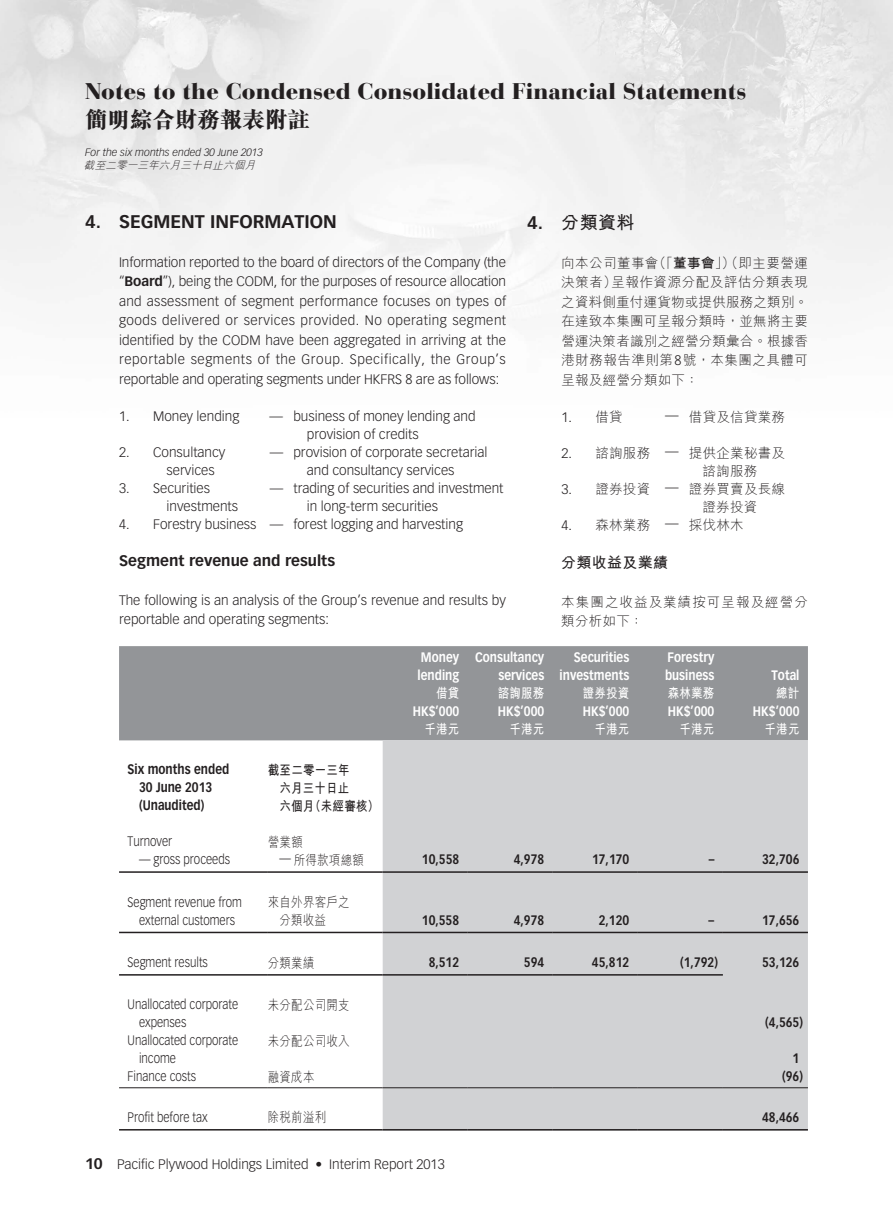
<style>
.page{position:relative;width:893px;height:1212px;background:#fff}
.page>*{position:absolute;margin:0;border:0;box-sizing:border-box;transform-origin:0 0}
.t1{font:900 22.5px "Bauer Bodoni Std";color:#231f20}
.t2{font:800 22.5px "M Sung HK";color:#231f20}
.t3{font:700 18px "Vectora LT Std";color:#231f20}
.t4{font:700 18px "M Hei HK";color:#231f20}
.t5{font:700 15px "Vectora LT Std";color:#231f20}
.t6{font:700 15px "M Hei HK";letter-spacing:.02em;color:#231f20}
.t7{font:300 13.5px/19.5px "Vectora LT Std";color:#231f20}
.t8{font:300 13.5px/19.5px "M Hei HK";letter-spacing:.02em;color:#231f20}
.t9{font:300 13.5px/18px "Vectora LT Std";color:#231f20;scale:.85 1}
.t10{font:700 13.5px/18px "Vectora LT Std";color:#231f20;scale:.85 1}
.t11{font:700 13.5px/18px "Vectora LT Std";color:#fff;scale:.85 1}
.t12{font:300 13.5px/18px "M Hei HK";letter-spacing:.02em;color:#231f20;scale:.85 1}
.t13{font:700 13.5px "M Hei HK";letter-spacing:.02em;color:#fff;scale:.85 1}
.t14{font:300 13.5px/19.5px "M Hei HK";letter-spacing:.08em;color:#231f20}
.t15{font:700 13.5px/18px "M Hei HK";letter-spacing:.02em;color:#231f20;scale:.85 1}
.t16{font:italic 300 10.5px "Vectora LT Std";color:#231f20}
.t17{font:italic 300 10.5px "M Hei HK";color:#231f20}
.s1{font-family:"Vectora LT Std"}
.s2{font-weight:700}
.s3{font-family:"M Hei HK"}
.s4{font-weight:700;font-size:15px}
</style>
<div class="page">
<img style="left:0;top:0;width:893px;height:310px">
<div style="left:119px;top:646px;width:689px;height:94px;background:#939598"></div>
<div style="left:383px;top:740px;width:425px;height:389px;background:#d1d2d4"></div>
<hr style="left:119px;top:871px;width:149px;height:2px;background:#231f20">
<hr style="left:268px;top:871px;width:115px;height:2px;background:#231f20">
<hr style="left:383px;top:871px;width:85px;height:2px;background:#231f20">
<hr style="left:468px;top:871px;width:85px;height:2px;background:#231f20">
<hr style="left:553px;top:871px;width:85px;height:2px;background:#231f20">
<hr style="left:638px;top:871px;width:85px;height:2px;background:#231f20">
<hr style="left:723px;top:871px;width:85px;height:2px;background:#231f20">
<hr style="left:119px;top:932px;width:149px;height:1px;background:#231f20">
<hr style="left:268px;top:932px;width:115px;height:1px;background:#231f20">
<hr style="left:383px;top:932px;width:85px;height:1px;background:#231f20">
<hr style="left:468px;top:932px;width:85px;height:1px;background:#231f20">
<hr style="left:553px;top:932px;width:85px;height:1px;background:#231f20">
<hr style="left:638px;top:932px;width:85px;height:1px;background:#231f20">
<hr style="left:723px;top:932px;width:85px;height:1px;background:#231f20">
<hr style="left:119px;top:974px;width:149px;height:1px;background:#231f20">
<hr style="left:268px;top:974px;width:115px;height:1px;background:#231f20">
<hr style="left:383px;top:974px;width:85px;height:1px;background:#231f20">
<hr style="left:468px;top:974px;width:85px;height:1px;background:#231f20">
<hr style="left:553px;top:974px;width:85px;height:1px;background:#231f20">
<hr style="left:638px;top:974px;width:85px;height:1px;background:#231f20">
<hr style="left:119px;top:1087px;width:149px;height:1px;background:#231f20">
<hr style="left:268px;top:1087px;width:115px;height:1px;background:#231f20">
<hr style="left:383px;top:1087px;width:85px;height:1px;background:#231f20">
<hr style="left:468px;top:1087px;width:85px;height:1px;background:#231f20">
<hr style="left:553px;top:1087px;width:85px;height:1px;background:#231f20">
<hr style="left:638px;top:1087px;width:85px;height:1px;background:#231f20">
<hr style="left:723px;top:1087px;width:85px;height:1px;background:#231f20">
<hr style="left:119px;top:1129px;width:149px;height:1px;background:#231f20">
<hr style="left:268px;top:1129px;width:115px;height:1px;background:#231f20">
<hr style="left:383px;top:1129px;width:85px;height:1px;background:#231f20">
<hr style="left:468px;top:1129px;width:85px;height:1px;background:#231f20">
<hr style="left:553px;top:1129px;width:85px;height:1px;background:#231f20">
<hr style="left:638px;top:1129px;width:85px;height:1px;background:#231f20">
<hr style="left:723px;top:1129px;width:85px;height:1px;background:#231f20">
<h1 class="t1" style="left:85px;top:78px;width:663px">Notes to the Condensed Consolidated Financial Statements</h1>
<h1 class="t2" style="left:85px;top:108px;width:226px">簡明綜合財務報表附註</h1>
<p class="t16" style="left:85px;top:146px;width:179px">For the six months ended 30 June 2013</p>
<p class="t17" style="left:84px;top:160px;width:175px">截至二零一三年六月三十日止六個月</p>
<h2 class="t4" style="left:527px;top:209px;width:109px"><span class="s1">4.</span> 分類資料</h2>
<p class="t8" style="left:561px;top:253px;width:248px;text-align:justify">向本公司董事會（「<span class="s2">董事會</span>」）（即主要營運決策者）呈報作資源分配及評估分類表現之資料側重付運貨物或提供服務之類別。在達致本集團可呈報分類時，並無將主要營運決策者識別之經營分類彙合。根據香港財務報告準則第<span class="s1">8</span>號，本集團之具體可呈報及經營分類如下：</p>
<p class="t7" style="left:561px;top:408px;width:63px">1. <span class="s3">借貸</span></p>
<p class="t8" style="left:665px;top:407px;width:121px"><sup>—</sup> 借貸及信貸業務</p>
<p class="t8" style="left:702px;top:444px;width:84px;line-height:18px;text-indent:-141px"><span class="s1">2.</span> 諮詢服務 <sup>—</sup> 提供企業秘書及諮詢服務</p>
<p class="t8" style="left:702px;top:480px;width:84px;line-height:18px;text-indent:-141px"><span class="s1">3.</span> 證券投資 <span class="s1">—</span> 證券買賣及長線證券投資</p>
<p class="t8" style="left:561px;top:515px;width:184px"><span class="s1">4.</span> 森林業務 <span class="s1">—</span> 採伐林木</p>
<p class="t6" style="left:561px;top:551px;width:108px">分類收益及業績</p>
<p class="t14" style="left:561px;top:592px;width:248px">本集團之收益及業績按可呈報及經營分類分析如下：</p>
<h2 class="t3" style="left:85px;top:210px;width:253px">4. SEGMENT INFORMATION</h2>
<p class="t7" style="left:119px;top:252px;width:389px;text-align:justify">Information reported to the board of directors of the Company (the “<span class="s2">Board</span>”), being the CODM, for the purposes of resource allocation and assessment of segment performance focuses on types of goods delivered or services provided. No operating segment identified by the CODM have been aggregated in arriving at the reportable segments of the Group. Specifically, the Group’s reportable and operating segments under HKFRS 8 are as follows:</p>
<p class="t7" style="left:119px;top:407px;width:122px">1. Money lending</p>
<p class="t7" style="left:307px;top:407px;width:170px;line-height:18px;text-indent:-37px">— business of money lending and provision of credits</p>
<p class="t7" style="left:167px;top:443px;width:60px;line-height:18px;text-indent:-48px">2. Consultancy services</p>
<p class="t7" style="left:270px;top:443px;width:219px;line-height:18px;text-align:center">— provision of corporate secretarial and consultancy services</p>
<p class="t7" style="left:167px;top:479px;width:73px;line-height:18px;text-indent:-48px">3. Securities investments</p>
<p class="t7" style="left:307px;top:479px;width:198px;line-height:18px;text-indent:-37px">— trading of securities and investment in long-term securities</p>
<p class="t7" style="left:119px;top:515px;width:345px">4. Forestry business — forest logging and harvesting</p>
<p class="t5" style="left:119px;top:551px;width:218px">Segment revenue and results</p>
<p class="t7" style="left:119px;top:590px;width:388px">The following is an analysis of the Group’s revenue and results by reportable and operating segments:</p>
<p class="t11" style="left:418px;top:648px;width:51px">Money lending</p>
<p class="t11" style="left:475px;top:648px;width:83px;text-align:right">Consultancy services</p>
<p class="t11" style="left:560px;top:648px;width:83px;text-align:right">Securities investments</p>
<p class="t11" style="left:665px;top:648px;width:60px">Forestry business</p>
<p class="t11" style="left:772px;top:666px;width:34px">Total</p>
<p class="t13" style="left:436px;top:684px;width:29px">借貸</p>
<p class="t13" style="left:498px;top:684px;width:56px">諮詢服務</p>
<p class="t13" style="left:583px;top:684px;width:56px">證券投資</p>
<p class="t13" style="left:668px;top:684px;width:56px">森林業務</p>
<p class="t13" style="left:776px;top:684px;width:29px">總計</p>
<p class="t11" style="left:413px;top:702px;width:56px">HK$’000</p>
<p class="t11" style="left:498px;top:702px;width:56px">HK$’000</p>
<p class="t11" style="left:583px;top:702px;width:56px">HK$’000</p>
<p class="t11" style="left:668px;top:702px;width:56px">HK$’000</p>
<p class="t11" style="left:753px;top:702px;width:56px">HK$’000</p>
<p class="t13" style="left:424px;top:720px;width:43px">千港元</p>
<p class="t13" style="left:509px;top:720px;width:43px">千港元</p>
<p class="t13" style="left:594px;top:720px;width:43px">千港元</p>
<p class="t13" style="left:679px;top:720px;width:43px">千港元</p>
<p class="t13" style="left:765px;top:720px;width:43px">千港元</p>
<p class="t10" style="left:139px;top:760px;width:108px;text-indent:-11px">Six months ended<br>30 June 2013 (Unaudited)</p>
<p class="t15" style="left:279px;top:759px;width:119px;text-indent:-11px">截至二零一三年<br>六月三十日止<br>六個月（未經審核）</p>
<p class="t9" style="left:128px;top:832px;width:54px">Turnover</p>
<p class="t9" style="left:139px;top:850px;width:109px">— gross proceeds</p>
<p class="t12" style="left:268px;top:832px;width:43px">營業額</p>
<p class="t12" style="left:279px;top:850px;width:101px"><span class="s1">—</span> 所得款項總額</p>
<p class="t10" style="left:422px;top:850px;width:45px">10,558</p>
<p class="t10" style="left:514px;top:850px;width:37px">4,978</p>
<p class="t10" style="left:592px;top:850px;width:45px">17,170</p>
<p class="t10" style="left:709px;top:850px;width:8px">–</p>
<p class="t10" style="left:762px;top:850px;width:45px">32,706</p>
<p class="t9" style="left:128px;top:893px;width:136px;text-align:center">Segment revenue from external customers</p>
<p class="t12" style="left:279px;top:893px;width:84px;text-indent:-11px">來自外界客戶之分類收益</p>
<p class="t10" style="left:422px;top:911px;width:45px">10,558</p>
<p class="t10" style="left:514px;top:911px;width:37px">4,978</p>
<p class="t10" style="left:599px;top:911px;width:37px">2,120</p>
<p class="t10" style="left:709px;top:911px;width:8px">–</p>
<p class="t10" style="left:762px;top:911px;width:45px">17,656</p>
<p class="t9" style="left:128px;top:953px;width:96px">Segment results</p>
<p class="t12" style="left:268px;top:953px;width:56px">分類業績</p>
<p class="t10" style="left:429px;top:953px;width:37px">8,512</p>
<p class="t10" style="left:524px;top:953px;width:25px">594</p>
<p class="t10" style="left:592px;top:953px;width:45px">45,812</p>
<p class="t10" style="left:680px;top:953px;width:46px">(1,792)</p>
<p class="t10" style="left:762px;top:953px;width:45px">53,126</p>
<p class="t9" style="left:139px;top:996px;width:118px;text-indent:-11px">Unallocated corporate expenses</p>
<p class="t12" style="left:268px;top:996px;width:98px">未分配公司開支</p>
<p class="t10" style="left:765px;top:1013px;width:46px">(4,565)</p>
<p class="t9" style="left:139px;top:1032px;width:118px;text-indent:-11px">Unallocated corporate income</p>
<p class="t12" style="left:268px;top:1032px;width:98px">未分配公司收入</p>
<p class="t10" style="left:793px;top:1049px;width:9px">1</p>
<p class="t9" style="left:128px;top:1068px;width:82px">Finance costs</p>
<p class="t12" style="left:268px;top:1068px;width:56px">融資成本</p>
<p class="t10" style="left:782px;top:1067px;width:26px">(96)</p>
<p class="t9" style="left:128px;top:1108px;width:96px">Profit before tax</p>
<p class="t12" style="left:268px;top:1108px;width:70px">除稅前溢利</p>
<p class="t10" style="left:762px;top:1108px;width:45px">48,466</p>
<p class="t7" style="left:85px;top:1155px;width:361px"><span class="s4">10</span> Pacific Plywood Holdings Limited • Interim Report 2013</p>
</div>
